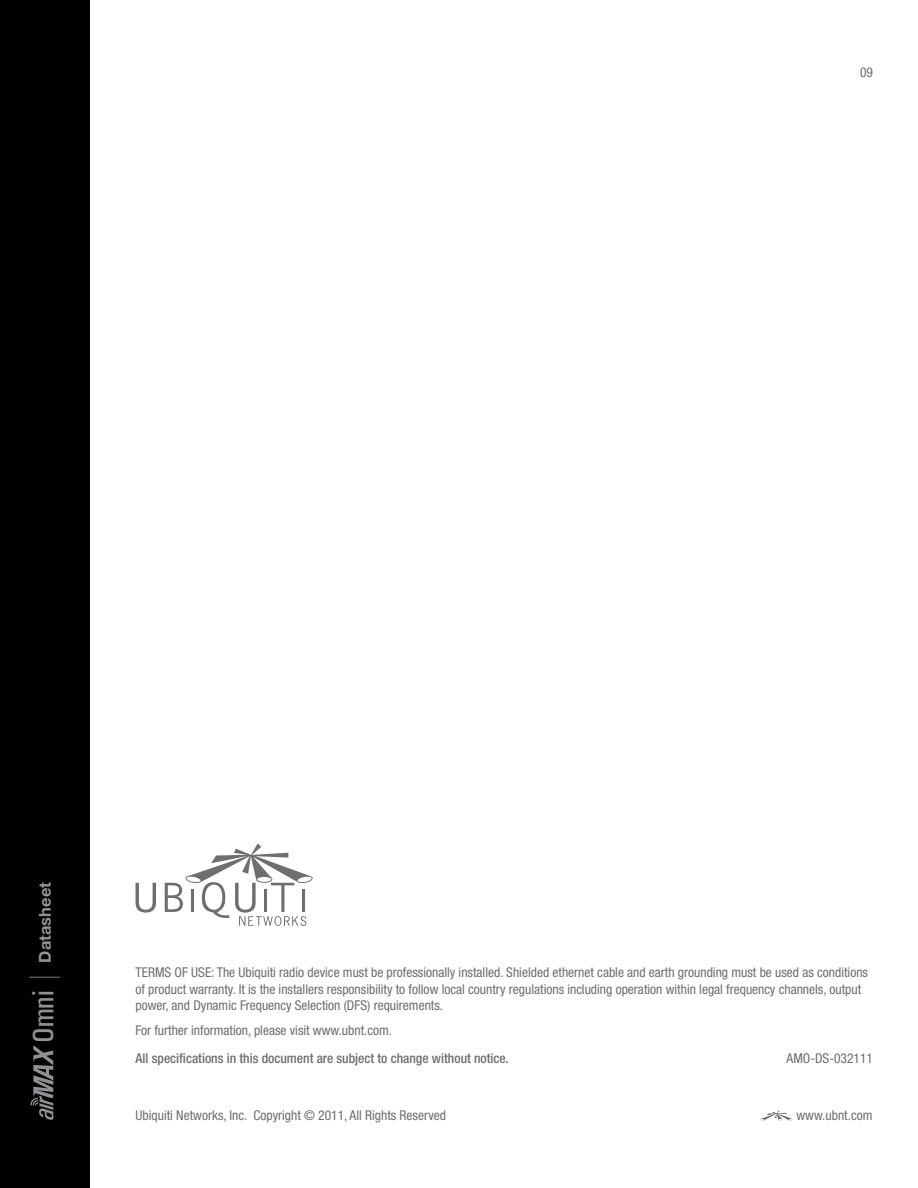
<style>
.page{position:relative;width:918px;height:1188px;background:#fff}
.page>*{position:absolute;margin:0;border:0;box-sizing:border-box;transform-origin:0 0}
.t1{font:500 30.15px "Univers Condensed";color:#919195}
.t2{font:700 16.5px "Helvetica Neue LT Std";color:#929496}
.t3{font:condensed 13.5px/16.2px "Helvetica Neue LT Std";color:#6d6e70}
.t4{font:500 condensed 13.5px "Helvetica Neue LT Std";color:#6d6e70}
.s1{font-family:"Helvetica Neue LT Std";font-weight:300;font-size:31.05px;color:#808284}
</style>
<div class="page">
<svg style="left:760px;top:1111px;width:32px;height:10px"></svg>
<svg style="left:136px;top:883px;width:20px;height:30px"></svg>
<svg style="left:165px;top:843px;width:148px;height:83px"></svg>
<div style="left:0;top:0;width:89px;height:1188px;background:#000"></div>
<svg style="left:30px;top:1045px;width:24px;height:75px"></svg>
<p class="t3" style="left:860px;top:64px;width:14px">09</p>
<p class="t2" style="left:35px;top:963px;width:82px;rotate:-90deg">Datasheet</p>
<p class="t1" style="left:25px;top:1043px;width:69px;rotate:-90deg">Omni <span class="s1">|</span></p>
<p class="t3" style="left:136px;top:965px;width:734px">TERMS OF USE: The Ubiquiti radio device must be professionally installed. Shielded ethernet cable and earth grounding must be used as conditions of product warranty. It is the installers responsibility to follow local country regulations including operation within legal frequency channels, output power, and Dynamic Frequency Selection (DFS) requirements.</p>
<p class="t3" style="left:136px;top:1022px;width:258px">For further information, please visit www.ubnt.com.</p>
<p class="t3" style="left:787px;top:1050px;width:88px">AMO-DS-032111</p>
<p class="t4" style="left:136px;top:1050px;width:375px">All specifications in this document are subject to change without notice.</p>
<p class="t3" style="left:136px;top:1107px;width:312px">Ubiquiti Networks, Inc. Copyright © 2011, All Rights Reserved</p>
<p class="t3" style="left:797px;top:1107px;width:77px">www.ubnt.com</p>
</div>
